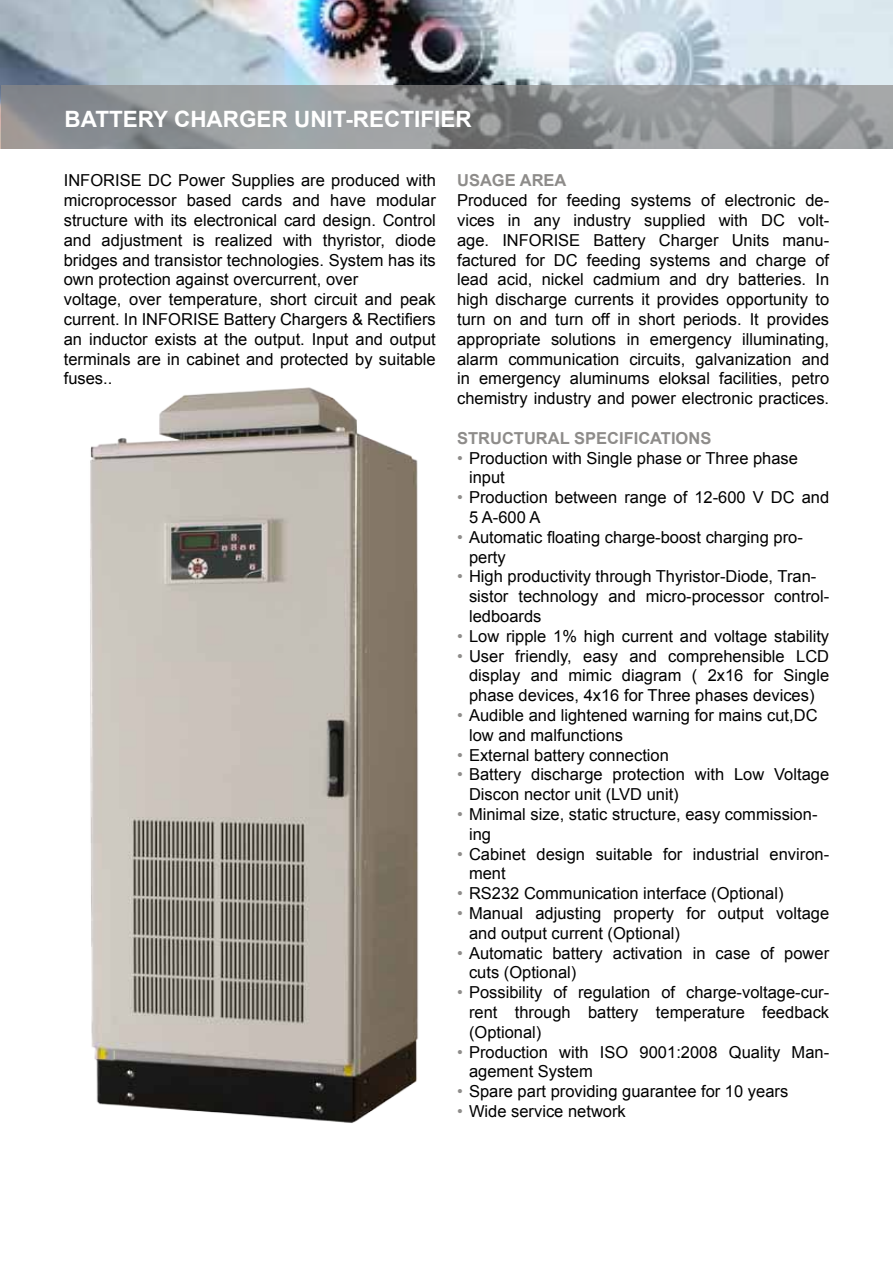
<style>
.page{position:relative;width:893px;height:1263px;background:#fff}
.page>*{position:absolute;margin:0;border:0;box-sizing:border-box;transform-origin:0 0}
.t1{font:700 22.5px "Arial";color:#fff}
.t2{font:16.5px/19.8px "Arial";color:#000}
.t3{font:700 16.5px "Arial";color:#8e8c8a}
.s1{color:#8e8c8a}
</style>
<div class="page">
<img style="left:90px;top:387px;width:328px;height:736px">
<img style="left:1px;top:0;width:892px;height:85px">
<svg style="left:1px;top:85px;width:892px;height:64px;background:#929597"></svg>
<h1 class="t1" style="left:65px;top:104px;width:409px">BATTERY CHARGER UNIT-RECTIFIER</h1>
<p class="t2" style="left:64px;top:171px;width:374px">INFORISE DC Power Supplies are produced with microprocessor based cards and have modular structure with its electronical card design. Control and adjustment is realized with thyristor, diode bridges and transistor technologies. System has its own protection against overcurrent, over<br>voltage, over temperature, short circuit and peak current. In INFORISE Battery Chargers &amp; Rectifiers an inductor exists at the output. Input and output terminals are in cabinet and protected by suitable fuses..</p>
<p class="t3" style="left:457px;top:170px;width:111px">USAGE AREA</p>
<p class="t2" style="left:457px;top:191px;width:374px;text-align:justify">Produced for feeding systems of electronic de&shy;vices in any industry supplied with DC volt&shy;age. INFORISE Battery Charger Units manu&shy;factured for DC feeding systems and charge of lead acid, nickel cadmium and dry batteries. In high discharge currents it provides opportunity to turn on and turn off in short periods. It provides appropriate solutions in emergency illuminating, alarm communication circuits, galvanization and in emergency aluminums eloksal facilities, petro chemistry industry and power electronic practices.</p>
<p class="t3" style="left:457px;top:427px;width:256px">STRUCTURAL SPECIFICATIONS</p>
<p class="t2" style="left:469px;top:448px;width:330px;text-indent:-12px"><span class="s1">•</span> Production with Single phase or Three phase input</p>
<p class="t2" style="left:469px;top:488px;width:362px;text-indent:-12px"><span class="s1">•</span> Production between range of 12-600 V DC and<br>5 A-600 A</p>
<p class="t2" style="left:469px;top:527px;width:335px;text-indent:-12px"><span class="s1">•</span> Automatic floating charge-boost charging pro&shy;perty</p>
<p class="t2" style="left:469px;top:567px;width:362px;text-indent:-12px"><span class="s1">•</span> High productivity through Thyristor-Diode, Tran&shy;sistor technology and micro-processor control&shy;ledboards</p>
<p class="t2" style="left:457px;top:626px;width:374px"><span class="s1">•</span> Low ripple 1% high current and voltage stability</p>
<p class="t2" style="left:469px;top:646px;width:362px;text-align:justify;text-indent:-12px"><span class="s1">•</span> User friendly, easy and comprehensible LCD display and mimic diagram ( 2x16 for Single phase devices, 4x16 for Three phases devices)</p>
<p class="t2" style="left:469px;top:705px;width:350px;text-indent:-12px"><span class="s1">•</span> Audible and lightened warning for mains cut,DC low and malfunctions</p>
<p class="t2" style="left:457px;top:745px;width:213px"><span class="s1">•</span> External battery connection</p>
<p class="t2" style="left:469px;top:765px;width:362px;text-indent:-12px"><span class="s1">•</span> Battery discharge protection with Low Voltage<br>Discon nector unit (LVD unit)</p>
<p class="t2" style="left:469px;top:804px;width:350px;text-indent:-12px"><span class="s1">•</span> Minimal size, static structure, easy commission&shy;ing</p>
<p class="t2" style="left:469px;top:844px;width:362px;text-indent:-12px"><span class="s1">•</span> Cabinet design suitable for industrial environ&shy;ment</p>
<p class="t2" style="left:457px;top:884px;width:328px"><span class="s1">•</span> RS232 Communication interface (Optional)</p>
<p class="t2" style="left:469px;top:903px;width:362px;text-indent:-12px"><span class="s1">•</span> Manual adjusting property for output voltage and output current (Optional)</p>
<p class="t2" style="left:469px;top:943px;width:362px;text-indent:-12px"><span class="s1">•</span> Automatic battery activation in case of power cuts (Optional)</p>
<p class="t2" style="left:469px;top:983px;width:362px;text-align:justify;text-indent:-12px"><span class="s1">•</span> Possibility of regulation of charge-voltage-cur&shy;rent through battery temperature feedback (Optional)</p>
<p class="t2" style="left:469px;top:1042px;width:362px;text-indent:-12px"><span class="s1">•</span> Production with ISO 9001:2008 Quality Man&shy;agement System</p>
<p class="t2" style="left:457px;top:1082px;width:333px"><span class="s1">•</span> Spare part providing guarantee for 10 years</p>
<p class="t2" style="left:457px;top:1101px;width:170px"><span class="s1">•</span> Wide service network</p>
</div>
